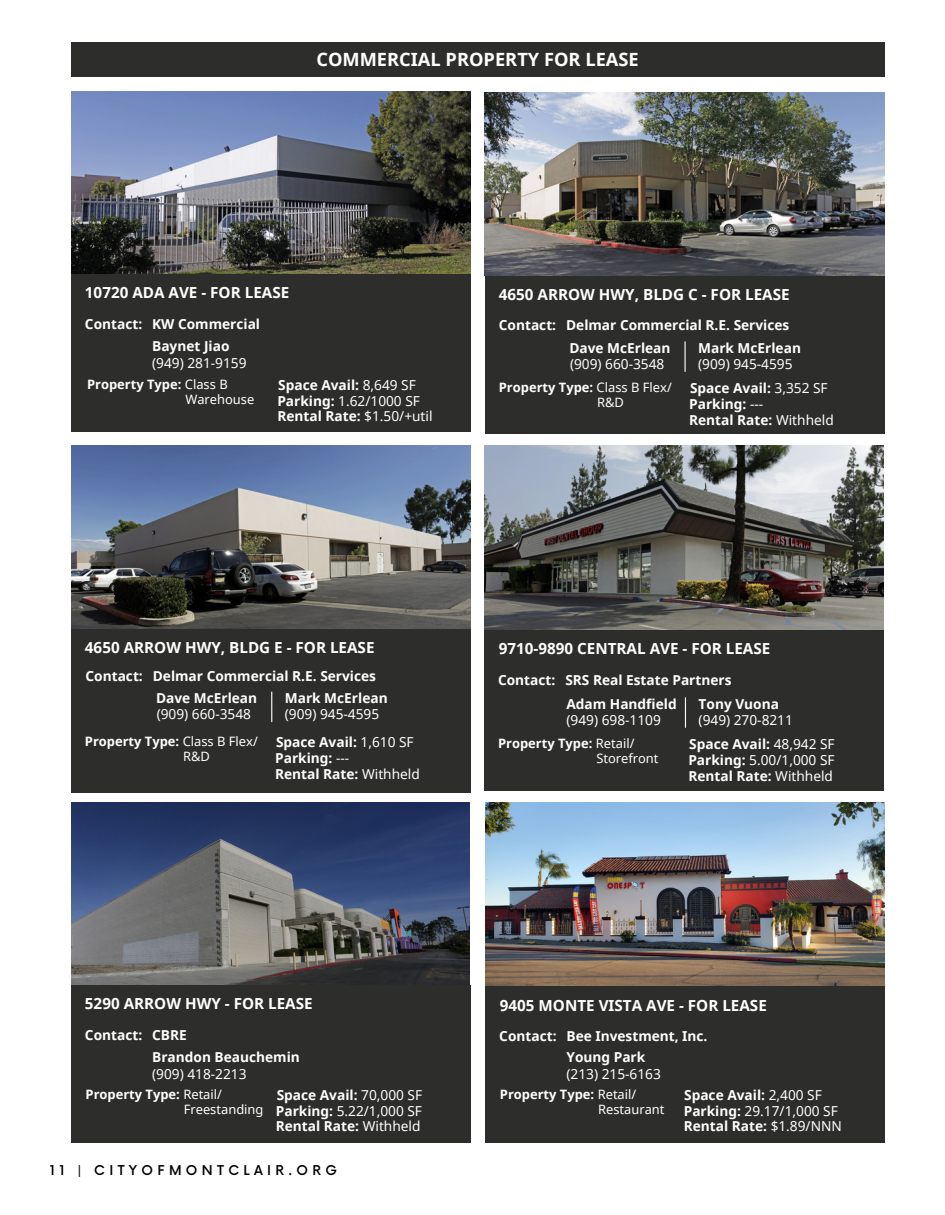
<style>
.page{position:relative;width:945px;height:1215px;background:#fff}
.page>*{position:absolute;margin:0;border:0;box-sizing:border-box;transform-origin:0 0}
.t1{font:700 18.3px "Noto Sans";color:#fff}
.t2{font:700 15.15px "Noto Sans";color:#fff}
.t3{font:700 13.65px "Noto Sans";color:#fff}
.t4{font:13.65px "Noto Sans";color:#fff}
.t5{font:500 13.2px "Now";letter-spacing:.33em;color:#000}
.t6{font:700 12.9px "Noto Sans";color:#fff}
.t7{font:12.9px "Noto Sans";color:#fff}
.s1{font-weight:400}
.s2{font-weight:700}
</style>
<div class="page">
<div style="left:71px;top:42px;width:813px;height:35px;background:#2d2e2b"></div>
<img style="left:71px;top:91px;width:399px;height:184px">
<div style="left:71px;top:275px;width:399px;height:157px;background:#2d2e2b"></div>
<img style="left:71px;top:446px;width:399px;height:183px">
<div style="left:71px;top:629px;width:399px;height:164px;background:#2d2e2b"></div>
<div style="left:484px;top:629px;width:400px;height:162px;background:#2d2e2b"></div>
<img style="left:484px;top:446px;width:400px;height:183px">
<img style="left:71px;top:802px;width:399px;height:183px">
<div style="left:71px;top:986px;width:399px;height:157px;background:#2d2e2b"></div>
<hr style="left:271px;top:692px;width:1px;height:30px;background:#fff">
<hr style="left:685px;top:697px;width:1px;height:31px;background:#fff">
<img style="left:485px;top:92px;width:399px;height:184px">
<div style="left:485px;top:276px;width:399px;height:157px;background:#2d2e2b"></div>
<hr style="left:685px;top:341px;width:1px;height:31px;background:#fff">
<div style="left:485px;top:986px;width:400px;height:157px;background:#2d2e2b"></div>
<img style="left:485px;top:802px;width:400px;height:183px">
<p class="t1" style="left:316px;top:46px;width:324px">COMMERCIAL PROPERTY FOR LEASE</p>
<p class="t2" style="left:85px;top:282px;width:206px">10720 ADA AVE - FOR LEASE</p>
<p class="t3" style="left:152px;top:314px;width:109px">KW Commercial</p>
<p class="t3" style="left:152px;top:337px;width:79px">Baynet Jiao</p>
<p class="t3" style="left:85px;top:314px;width:59px">Contact:</p>
<p class="t4" style="left:152px;top:353px;width:96px">(949) 281-9159</p>
<p class="t2" style="left:499px;top:283px;width:292px">4650 ARROW HWY, BLDG C - FOR LEASE</p>
<p class="t3" style="left:566px;top:316px;width:225px">Delmar Commercial R.E. Services</p>
<p class="t4" style="left:570px;top:354px;width:96px">(909) 660-3548</p>
<p class="t3" style="left:499px;top:316px;width:59px">Contact:</p>
<p class="t3" style="left:569px;top:338px;width:103px">Dave McErlean</p>
<p class="t3" style="left:698px;top:338px;width:104px">Mark McErlean</p>
<p class="t4" style="left:698px;top:354px;width:96px">(909) 945-4595</p>
<p class="t6" style="left:87px;top:375px;width:142px">Property Type: <span class="s1">Class B</span></p>
<p class="t7" style="left:185px;top:390px;width:70px">Warehouse</p>
<p class="t3" style="left:278px;top:375px;width:139px">Space Avail: <span class="s1">8,649 SF</span></p>
<p class="t3" style="left:277px;top:407px;width:157px">Rental Rate: <span class="s1">$1.50/+util</span></p>
<p class="t4" style="left:277px;top:391px;width:144px"><span class="s2">Parking:</span> 1.62/1000 SF</p>
<p class="t6" style="left:499px;top:379px;width:174px">Property Type: <span class="s1">Class B Flex/</span></p>
<p class="t7" style="left:597px;top:394px;width:28px">R&amp;D</p>
<p class="t3" style="left:690px;top:378px;width:139px">Space Avail: <span class="s1">3,352 SF</span></p>
<p class="t3" style="left:689px;top:410px;width:146px">Rental Rate: <span class="s1">Withheld</span></p>
<p class="t3" style="left:689px;top:395px;width:76px">Parking: <span class="s1">---</span></p>
<p class="t3" style="left:685px;top:415px;width:121px">For Sale: <span class="s1">$661,624</span></p>
<p class="t2" style="left:85px;top:637px;width:291px">4650 ARROW HWY, BLDG E - FOR LEASE</p>
<p class="t2" style="left:499px;top:638px;width:273px">9710-9890 CENTRAL AVE - FOR LEASE</p>
<p class="t3" style="left:86px;top:667px;width:59px">Contact:</p>
<p class="t3" style="left:153px;top:667px;width:225px">Delmar Commercial R.E. Services</p>
<p class="t4" style="left:157px;top:705px;width:96px">(909) 660-3548</p>
<p class="t3" style="left:156px;top:688px;width:103px">Dave McErlean</p>
<p class="t3" style="left:285px;top:688px;width:104px">Mark McErlean</p>
<p class="t4" style="left:285px;top:705px;width:96px">(909) 945-4595</p>
<p class="t3" style="left:498px;top:670px;width:59px">Contact:</p>
<p class="t3" style="left:565px;top:670px;width:168px">SRS Real Estate Partners</p>
<p class="t3" style="left:567px;top:694px;width:112px">Adam Handfield</p>
<p class="t3" style="left:699px;top:694px;width:82px">Tony Vuona</p>
<p class="t4" style="left:699px;top:710px;width:96px">(949) 270-8211</p>
<p class="t4" style="left:567px;top:710px;width:96px">(949) 698-1109</p>
<p class="t6" style="left:85px;top:733px;width:174px">Property Type: <span class="s1">Class B Flex/</span></p>
<p class="t7" style="left:183px;top:748px;width:28px">R&amp;D</p>
<p class="t3" style="left:276px;top:732px;width:139px">Space Avail: <span class="s1">1,610 SF</span></p>
<p class="t3" style="left:275px;top:764px;width:146px">Rental Rate: <span class="s1">Withheld</span></p>
<p class="t3" style="left:275px;top:749px;width:76px">Parking: <span class="s1">---</span></p>
<p class="t6" style="left:498px;top:734px;width:138px">Property Type: <span class="s1">Retail/</span></p>
<p class="t7" style="left:596px;top:750px;width:64px">Storefront</p>
<p class="t3" style="left:689px;top:734px;width:147px">Space Avail: <span class="s1">48,942 SF</span></p>
<p class="t3" style="left:688px;top:766px;width:146px">Rental Rate: <span class="s1">Withheld</span></p>
<p class="t4" style="left:688px;top:751px;width:148px"><span class="s2">Parking:</span> 5.00/1,000 SF</p>
<p class="t2" style="left:85px;top:993px;width:229px">5290 ARROW HWY - FOR LEASE</p>
<p class="t3" style="left:152px;top:1025px;width:36px">CBRE</p>
<p class="t3" style="left:152px;top:1047px;width:149px">Brandon Beauchemin</p>
<p class="t3" style="left:85px;top:1025px;width:59px">Contact:</p>
<p class="t4" style="left:152px;top:1064px;width:96px">(909) 418-2213</p>
<p class="t2" style="left:500px;top:994px;width:268px">9405 MONTE VISTA AVE - FOR LEASE</p>
<p class="t3" style="left:499px;top:1026px;width:59px">Contact:</p>
<p class="t3" style="left:567px;top:1026px;width:143px">Bee Investment, Inc.</p>
<p class="t4" style="left:567px;top:1064px;width:96px">(213) 215-6163</p>
<p class="t3" style="left:567px;top:1048px;width:80px">Young Park</p>
<p class="t6" style="left:86px;top:1085px;width:138px">Property Type: <span class="s1">Retail/</span></p>
<p class="t7" style="left:184px;top:1100px;width:81px">Freestanding</p>
<p class="t3" style="left:277px;top:1085px;width:147px">Space Avail: <span class="s1">70,000 SF</span></p>
<p class="t3" style="left:276px;top:1117px;width:146px">Rental Rate: <span class="s1">Withheld</span></p>
<p class="t4" style="left:276px;top:1101px;width:148px"><span class="s2">Parking:</span> 5.22/1,000 SF</p>
<p class="t6" style="left:500px;top:1085px;width:138px">Property Type: <span class="s1">Retail/</span></p>
<p class="t7" style="left:598px;top:1100px;width:68px">Restaurant</p>
<p class="t3" style="left:684px;top:1085px;width:139px">Space Avail: <span class="s1">2,400 SF</span></p>
<p class="t3" style="left:684px;top:1117px;width:160px">Rental Rate: <span class="s1">$1.89/NNN</span></p>
<p class="t4" style="left:684px;top:1101px;width:156px"><span class="s2">Parking:</span> 29.17/1,000 SF</p>
<p class="t5" style="left:50px;top:1163px;width:289px">11 | CITYOFMONTCLAIR.ORG</p>
</div>
